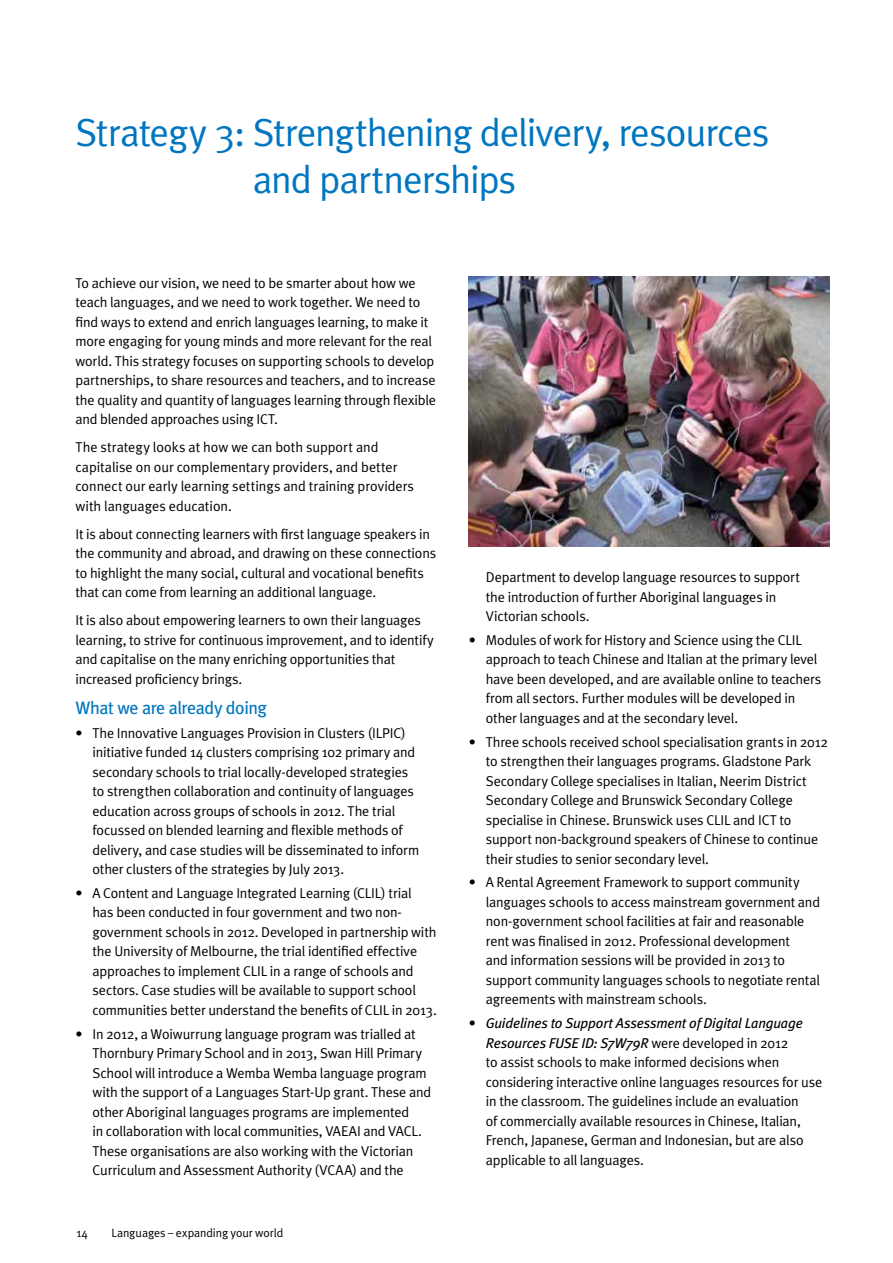
<style>
.page{position:relative;width:893px;height:1263px;background:#fff}
.page>*{position:absolute;margin:0;border:0;box-sizing:border-box;transform-origin:0 0}
.t1{font:39px/46.8px "Meta Plus Normal";letter-spacing:-.03em;color:#0076c0}
.t2{font:18px "Meta Plus";letter-spacing:-.025em;color:#0076c0}
.t3{font:14.25px/19.5px "Meta Plus Normal";letter-spacing:-.01em;color:#000}
.t4{font:italic 14.25px/19.5px "Meta Plus";letter-spacing:-.015em;color:#000;text-align:center}
.t5{font:12px "Meta Plus Normal";letter-spacing:-.005em;color:#000}
.s1{font-family:"Meta Plus Normal";font-style:normal}
</style>
<div class="page">
<img style="left:469px;top:276px;width:360px;height:270px">
<h1 class="t1" style="left:253px;top:108px;width:518px;text-indent:-177px">Strategy 3: Strengthening delivery, resources and partnerships</h1>
<p class="t3" style="left:75px;top:273px;width:362px">To achieve our vision, we need to be smarter about how we teach languages, and we need to work together. We need to find ways to extend and enrich languages learning, to make it more engaging for young minds and more relevant for the real world. This strategy focuses on supporting schools to develop partnerships, to share resources and teachers, and to increase the quality and quantity of languages learning through flexible and blended approaches using ICT.</p>
<p class="t3" style="left:75px;top:437px;width:340px">The strategy looks at how we can both support and capitalise on our complementary providers, and better connect our early learning settings and training providers with languages education.</p>
<p class="t3" style="left:75px;top:524px;width:362px">It is about connecting learners with first language speakers in the community and abroad, and drawing on these connections to highlight the many social, cultural and vocational benefits that can come from learning an additional language.</p>
<p class="t3" style="left:75px;top:610px;width:360px">It is also about empowering learners to own their languages learning, to strive for continuous improvement, and to identify and capitalise on the many enriching opportunities that increased proficiency brings.</p>
<p class="t2" style="left:75px;top:697px;width:193px">What we are already doing</p>
<p class="t3" style="left:92px;top:723px;width:328px;text-indent:-17px">• The Innovative Languages Provision in Clusters (ILPIC) initiative funded 14 clusters comprising 102 primary and secondary schools to trial locally-developed strategies to strengthen collaboration and continuity of languages education across groups of schools in 2012. The trial focussed on blended learning and flexible methods of delivery, and case studies will be disseminated to inform other clusters of the strategies by July 2013.</p>
<p class="t3" style="left:92px;top:883px;width:346px;text-indent:-17px">• A Content and Language Integrated Learning (CLIL) trial<br>has been conducted in four government and two non&shy;government schools in 2012. Developed in partnership with the University of Melbourne, the trial identified effective approaches to implement CLIL in a range of schools and sectors. Case studies will be available to support school communities better understand the benefits of CLIL in 2013.</p>
<p class="t3" style="left:92px;top:1024px;width:340px;text-indent:-17px">• In 2012, a Woiwurrung language program was trialled at Thornbury Primary School and in 2013, Swan Hill Primary School will introduce a Wemba Wemba language program with the support of a Languages Start-Up grant. These and other Aboriginal languages programs are implemented<br>in collaboration with local communities, VAEAI and VACL.<br>These organisations are also working with the Victorian Curriculum and Assessment Authority (VCAA) and the</p>
<p class="t5" style="left:77px;top:1225px;width:13px">14</p>
<p class="t5" style="left:111px;top:1225px;width:173px">Languages – expanding your world</p>
<p class="t3" style="left:486px;top:567px;width:316px">Department to develop language resources to support the introduction of further Aboriginal languages in<br>Victorian schools.</p>
<p class="t3" style="left:486px;top:630px;width:337px;text-indent:-17px">• Modules of work for History and Science using the CLIL approach to teach Chinese and Italian at the primary level have been developed, and are available online to teachers from all sectors. Further modules will be developed in other languages and at the secondary level.</p>
<p class="t3" style="left:486px;top:732px;width:344px;text-indent:-17px">• Three schools received school specialisation grants in 2012 to strengthen their languages programs. Gladstone Park Secondary College specialises in Italian, Neerim District Secondary College and Brunswick Secondary College specialise in Chinese. Brunswick uses CLIL and ICT to support non-background speakers of Chinese to continue their studies to senior secondary level.</p>
<p class="t3" style="left:486px;top:872px;width:336px;text-indent:-17px">• A Rental Agreement Framework to support community languages schools to access mainstream government and non-government school facilities at fair and reasonable rent was finalised in 2012. Professional development<br>and information sessions will be provided in 2013 to support community languages schools to negotiate rental agreements with mainstream schools.</p>
<p class="t4" style="left:469px;top:1013px;width:336px"><span class="s1">•</span> Guidelines to Support Assessment of Digital Language<br>Resources FUSE ID: S7W79R <span class="s1">were developed in 2012</span></p>
<p class="t3" style="left:486px;top:1052px;width:338px">to assist schools to make informed decisions when considering interactive online languages resources for use in the classroom. The guidelines include an evaluation<br>of commercially available resources in Chinese, Italian, French, Japanese, German and Indonesian, but are also applicable to all languages.</p>
</div>
